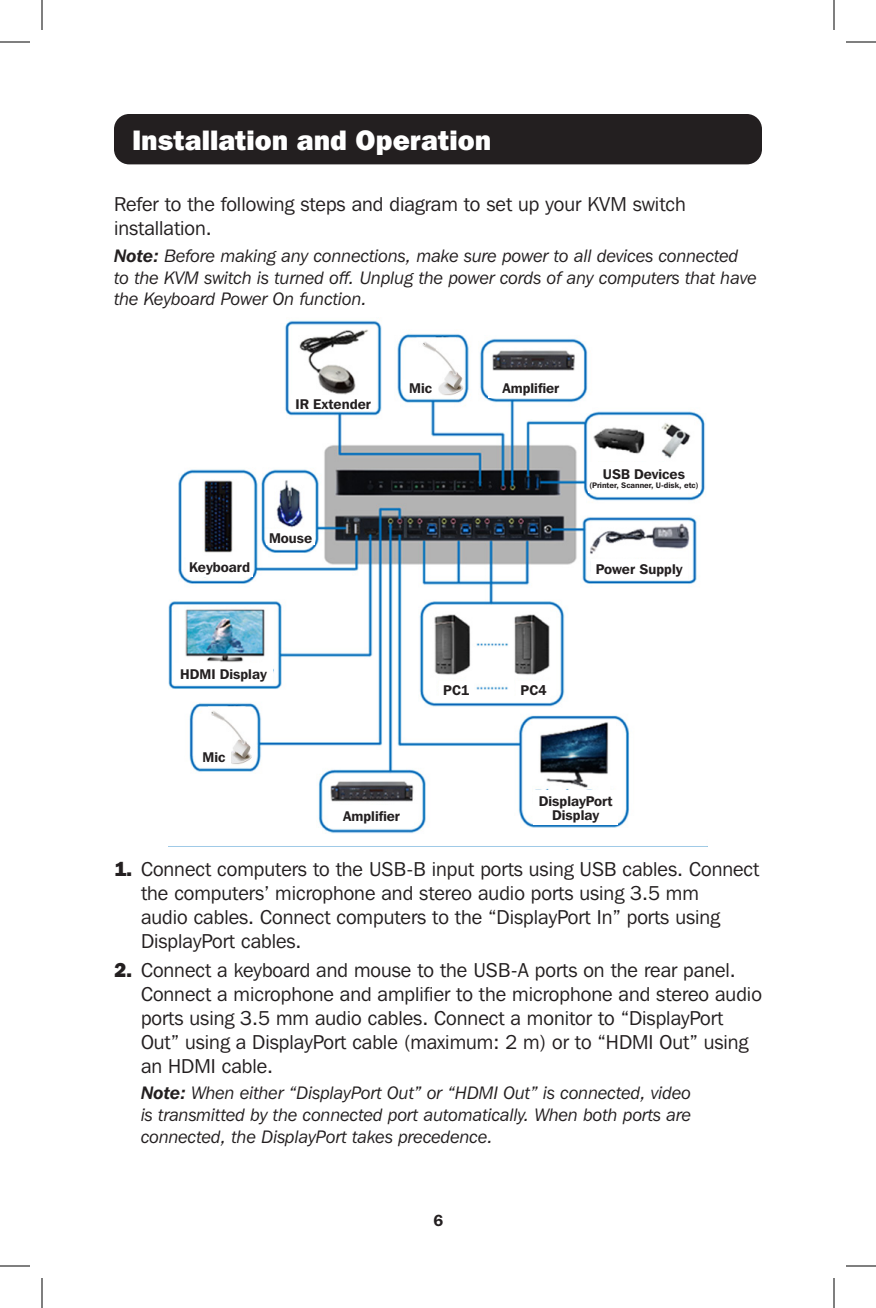
<style>
.page{position:relative;width:876px;height:1308px;background:#fff}
.page>*{position:absolute;margin:0;border:0;box-sizing:border-box;transform-origin:0 0}
.t1{font:800 28px "Franklin Gothic IT Cby BT";color:#fff}
.t2{font:20px/24px "Franklin Gothic IT Cby BT";color:#231f20}
.t3{font:italic 18px/21.6px "Franklin Gothic IT Cby BT";color:#231f20}
.t4{font:600 16px "Franklin Gothic IT Cby BT";color:#231f20}
.t5{font:600 14px/14px "Franklin Gothic IT Cby BT";color:#231f20;text-align:center}
.t6{font:600 8px "Franklin Gothic IT Cby BT";color:#231f20}
.s1{font-weight:600}
.s2{font-weight:800}
</style>
<div class="page">
<div style="left:114px;top:114px;width:648px;height:50px;background:#231f20;border-radius:15px"></div>
<img style="left:168px;top:320px;width:540px;height:527px">
<div style="left:291px;top:395px;width:85px;height:16px;background:#fff"></div>
<div style="left:404px;top:379px;width:34px;height:16px;background:#fff"></div>
<div style="left:488px;top:377px;width:85px;height:20px;background:#fff"></div>
<div style="left:187px;top:557px;width:66px;height:20px;background:#fff"></div>
<div style="left:267px;top:529px;width:48px;height:16px;background:#fff"></div>
<div style="left:174px;top:663px;width:99px;height:20px;background:#fff"></div>
<div style="left:197px;top:749px;width:34px;height:16px;background:#fff"></div>
<div style="left:329px;top:806px;width:85px;height:20px;background:#fff"></div>
<div style="left:533px;top:790px;width:85px;height:35px;background:#fff"></div>
<div style="left:439px;top:681px;width:35px;height:16px;background:#fff"></div>
<div style="left:517px;top:681px;width:34px;height:16px;background:#fff"></div>
<div style="left:591px;top:559px;width:97px;height:18px;background:#fff"></div>
<div style="left:588px;top:463px;width:112px;height:30px;background:#fff"></div>
<hr style="left:0;top:42px;width:30px;height:1px;background:#000">
<hr style="left:846px;top:42px;width:30px;height:1px;background:#000">
<hr style="left:0;top:1266px;width:30px;height:1px;background:#000">
<hr style="left:846px;top:1266px;width:30px;height:1px;background:#000">
<hr style="left:42px;top:0;width:1px;height:30px;background:#000">
<hr style="left:42px;top:1278px;width:1px;height:30px;background:#000">
<hr style="left:834px;top:0;width:1px;height:30px;background:#000">
<hr style="left:834px;top:1278px;width:1px;height:30px;background:#000">
<p class="t1" style="left:132px;top:123px;width:361px">Installation and Operation</p>
<p class="t2" style="left:114px;top:192px;width:573px">Refer to the following steps and diagram to set up your KVM switch installation.</p>
<p class="t3" style="left:114px;top:245px;width:644px"><span class="s1">Note:</span> Before making any connections, make sure power to all devices connected to the KVM switch is turned off. Unplug the power cords of any computers that have the Keyboard Power On function.</p>
<p class="t5" style="left:296px;top:396px;width:77px">IR Extender</p>
<p class="t5" style="left:189px;top:560px;width:62px">Keyboard</p>
<p class="t5" style="left:269px;top:531px;width:45px">Mouse</p>
<p class="t5" style="left:409px;top:381px;width:24px">Mic</p>
<p class="t5" style="left:502px;top:380px;width:59px">Amplifier</p>
<p class="t5" style="left:603px;top:466px;width:84px">USB Devices</p>
<p class="t6" style="left:589px;top:480px;width:111px">(Printer, Scanner, U-disk, etc)</p>
<p class="t5" style="left:596px;top:562px;width:88px">Power Supply</p>
<p class="t5" style="left:180px;top:667px;width:88px">HDMI Display</p>
<p class="t5" style="left:202px;top:750px;width:24px">Mic</p>
<p class="t5" style="left:343px;top:809px;width:59px">Amplifier</p>
<p class="t5" style="left:443px;top:682px;width:28px">PC1</p>
<p class="t5" style="left:521px;top:682px;width:28px">PC4</p>
<p class="t5" style="left:539px;top:794px;width:75px">DisplayPort<br>Display</p>
<p class="t2" style="left:141px;top:856px;width:620px;text-indent:-27px"><span class="s2">1.</span> Connect computers to the USB-B input ports using USB cables. Connect the computers’ microphone and stereo audio ports using 3.5 mm<br>audio cables. Connect computers to the “DisplayPort In” ports using DisplayPort cables.</p>
<p class="t2" style="left:141px;top:957px;width:622px;text-indent:-27px"><span class="s2">2.</span> Connect a keyboard and mouse to the USB-A ports on the rear panel.<br>Connect a microphone and amplifier to the microphone and stereo audio ports using 3.5 mm audio cables. Connect a monitor to “DisplayPort Out” using a DisplayPort cable (maximum: 2 m) or to “HDMI Out” using an HDMI cable.</p>
<p class="t3" style="left:141px;top:1082px;width:552px;text-align:justify"><span class="s1">Note:</span> When either “DisplayPort Out” or “HDMI Out” is connected, video is transmitted by the connected port automatically. When both ports are connected, the DisplayPort takes precedence.</p>
<p class="t4" style="left:433px;top:1210px;width:11px">6</p>
</div>
